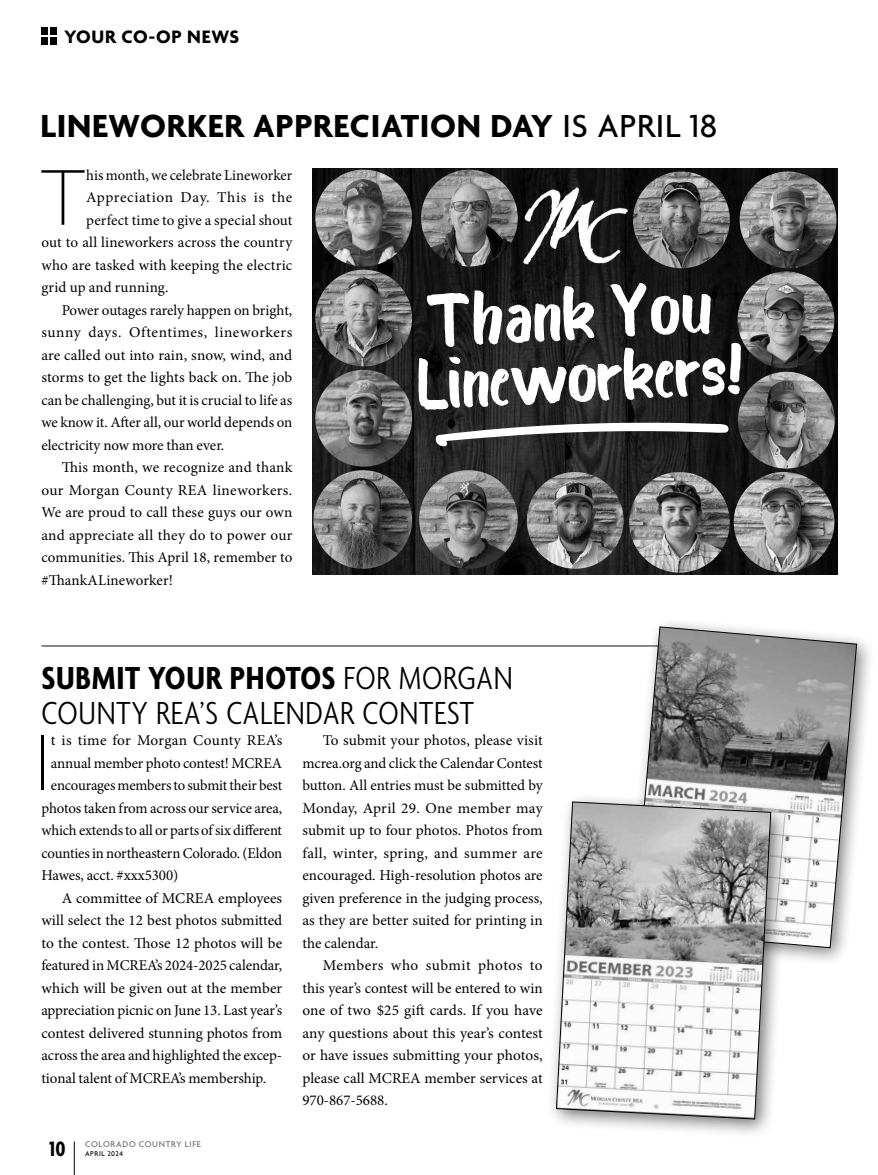
<style>
.page{position:relative;width:878px;height:1175px;background:#fff}
.page>*{position:absolute;margin:0;border:0;box-sizing:border-box;transform-origin:0 0}
.t1{font:100 85.5px "Agenda";color:#000}
.t2{font:72.9px "Bosk";color:#fff}
.t3{font:70.05px "Bosk";color:#fff}
.t4{font:300 condensed 34.5px/34.5px "Agenda";letter-spacing:.02em;color:#000}
.t5{font:700 34.5px "Agenda";letter-spacing:.02em;color:#000}
.t6{font:700 condensed 22.5px "Agenda";color:#000}
.t7{font:700 19.5px "Agenda";letter-spacing:.03em;color:#000}
.t8{font:15px/22.5px "Minion Pro";color:#000;text-align:justify}
.t9{font:15px "Minion Pro";letter-spacing:.04em;color:#000}
.t10{font:15px "Minion Pro";letter-spacing:.02em;color:#000}
.t11{font:500 9px "Agenda";letter-spacing:.075em;color:#6d6d6d}
.t12{font:500 7.5px "Agenda";letter-spacing:.065em;color:#000}
.s1{font-weight:500}
.s2{font-weight:700}
</style>
<div class="page">
<hr style="left:41px;top:645px;width:797px;height:1px;background:#636363">
<div style="left:623px;top:617px;width:253px;height:350px;background:#000;opacity:.5"></div>
<svg style="left:633px;top:626px;width:224px;height:322px"></svg>
<div style="left:546px;top:791px;width:244px;height:347px;background:#000;opacity:.54"></div>
<svg style="left:556px;top:801px;width:215px;height:318px"></svg>
<img style="left:313px;top:169px;width:524px;height:405px">
<img style="left:315px;top:170px;width:97px;height:96px;border-radius:48px">
<img style="left:315px;top:270px;width:97px;height:96px;border-radius:48px">
<img style="left:315px;top:370px;width:97px;height:96px;border-radius:48px">
<img style="left:313px;top:470px;width:99px;height:99px;border-radius:49px">
<img style="left:419px;top:470px;width:99px;height:99px;border-radius:49px">
<img style="left:527px;top:472px;width:96px;height:97px;border-radius:48px">
<img style="left:629px;top:472px;width:100px;height:100px;border-radius:50px">
<img style="left:739px;top:171px;width:97px;height:97px;border-radius:48px">
<img style="left:737px;top:271px;width:97px;height:97px;border-radius:48px">
<img style="left:738px;top:372px;width:96px;height:96px;border-radius:48px">
<img style="left:733px;top:472px;width:101px;height:100px;border-radius:50px">
<img style="left:421px;top:170px;width:97px;height:96px;border-radius:48px">
<img style="left:633px;top:171px;width:96px;height:97px;border-radius:48px">
<svg style="left:435px;top:422px;width:294px;height:25px"></svg>
<img style="left:521px;top:169px;width:109px;height:97px">
<hr style="left:74px;top:1141px;width:1px;height:33px;background:#000">
<div style="left:50px;top:37px;width:7px;height:7px;background:#000"></div>
<div style="left:50px;top:28px;width:7px;height:7px;background:#000"></div>
<div style="left:41px;top:37px;width:7px;height:7px;background:#000"></div>
<div style="left:41px;top:28px;width:7px;height:7px;background:#000"></div>
<h3 class="t7" style="left:64px;top:26px;width:176px">YOUR CO-OP NEWS</h3>
<h3 class="t5" style="left:40px;top:107px;width:678px">LINEWORKER APPRECIATION DAY <span class="s1">IS APRIL 18</span></h3>
<h1 class="t1" style="left:41px;top:151px;width:46px">T</h1>
<p class="t8" style="left:86px;top:164px;width:207px">his month, we celebrate Lineworker</p>
<p class="t9" style="left:86px;top:187px;width:207px">Appreciation Day. This is the</p>
<p class="t8" style="left:86px;top:209px;width:208px">perfect time to give a special shout</p>
<p class="t8" style="left:41px;top:231px;width:252px">out to all lineworkers across the country</p>
<p class="t8" style="left:41px;top:254px;width:252px">who are tasked with keeping the electric</p>
<p class="t8" style="left:41px;top:276px;width:129px">grid up and running.</p>
<p class="t8" style="left:62px;top:299px;width:232px">Power outages rarely happen on bright,</p>
<p class="t9" style="left:41px;top:322px;width:252px">sunny days. Oftentimes, lineworkers</p>
<p class="t8" style="left:41px;top:344px;width:252px">are called out into rain, snow, wind, and</p>
<p class="t8" style="left:41px;top:366px;width:252px">storms to get the lights back on. The job</p>
<p class="t8" style="left:41px;top:389px;width:252px">can be challenging, but it is crucial to life as</p>
<p class="t8" style="left:41px;top:411px;width:252px">we know it. After all, our world depends on</p>
<p class="t8" style="left:41px;top:434px;width:184px">electricity now more than ever.</p>
<p class="t8" style="left:62px;top:456px;width:232px">This month, we recognize and thank</p>
<p class="t10" style="left:41px;top:480px;width:252px">our Morgan County REA lineworkers.</p>
<p class="t8" style="left:41px;top:501px;width:252px">We are proud to call these guys our own</p>
<p class="t8" style="left:41px;top:524px;width:252px">and appreciate all they do to power our</p>
<p class="t8" style="left:41px;top:546px;width:252px">communities. This April 18, remember to</p>
<p class="t8" style="left:41px;top:569px;width:133px">#ThankALineworker!</p>
<h2 class="t2" style="left:424px;top:268px;width:288px;rotate:-3deg">Thank You</h2>
<h3 class="t3" style="left:414px;top:334px;width:328px;rotate:-3deg">Lineworkers!</h3>
<h3 class="t4" style="left:41px;top:663px;width:473px"><span class="s2">SUBMIT YOUR PHOTOS</span> FOR MORGAN<br>COUNTY REA’S CALENDAR CONTEST</h3>
<h1 class="t1" style="left:34px;top:716px;width:19px">I</h1>
<p class="t8" style="left:51px;top:729px;width:233px">t is time for Morgan County REA’s</p>
<p class="t8" style="left:51px;top:751px;width:233px">annual member photo contest! MCREA</p>
<p class="t8" style="left:51px;top:774px;width:233px">encourages members to submit their best</p>
<p class="t8" style="left:41px;top:796px;width:242px">photos taken from across our service area,</p>
<p class="t8" style="left:41px;top:819px;width:242px">which extends to all or parts of six different</p>
<p class="t8" style="left:41px;top:841px;width:242px">counties in northeastern Colorado. (Eldon</p>
<p class="t8" style="left:41px;top:864px;width:138px">Hawes, acct. #xxx5300)</p>
<p class="t8" style="left:62px;top:886px;width:222px">A committee of MCREA employees</p>
<p class="t8" style="left:41px;top:909px;width:242px">will select the 12 best photos submitted</p>
<p class="t8" style="left:41px;top:931px;width:242px">to the contest. Those 12 photos will be</p>
<p class="t8" style="left:41px;top:954px;width:242px">featured in MCREA’s 2024-2025 calendar,</p>
<p class="t8" style="left:41px;top:976px;width:242px">which will be given out at the member</p>
<p class="t8" style="left:41px;top:999px;width:242px">appreciation picnic on June 13. Last year’s</p>
<p class="t8" style="left:41px;top:1021px;width:242px">contest delivered stunning photos from</p>
<p class="t8" style="left:41px;top:1044px;width:242px">across the area and highlighted the excep-</p>
<p class="t8" style="left:41px;top:1066px;width:226px">tional talent of MCREA’s membership.</p>
<h3 class="t6" style="left:49px;top:1136px;width:18px">10</h3>
<p class="t11" style="left:85px;top:1139px;width:117px">COLORADO COUNTRY LIFE</p>
<p class="t12" style="left:85px;top:1149px;width:39px">APRIL 2024</p>
<p class="t8" style="left:302px;top:729px;width:242px;text-indent:20px">To submit your photos, please visit mcrea.org and click the Calendar Contest button. All entries must be submitted by Monday, April 29. One member may submit up to four photos. Photos from fall, winter, spring, and summer are encouraged. High-resolution photos are given preference in the judging process, as they are better suited for printing in the calendar.</p>
<p class="t8" style="left:302px;top:954px;width:242px;text-indent:20px">Members who submit photos to this year’s contest will be entered to win one of two $25 gift cards. If you have any questions about this year’s contest or have issues submitting your photos, please call MCREA member services at 970-867-5688.</p>
</div>
